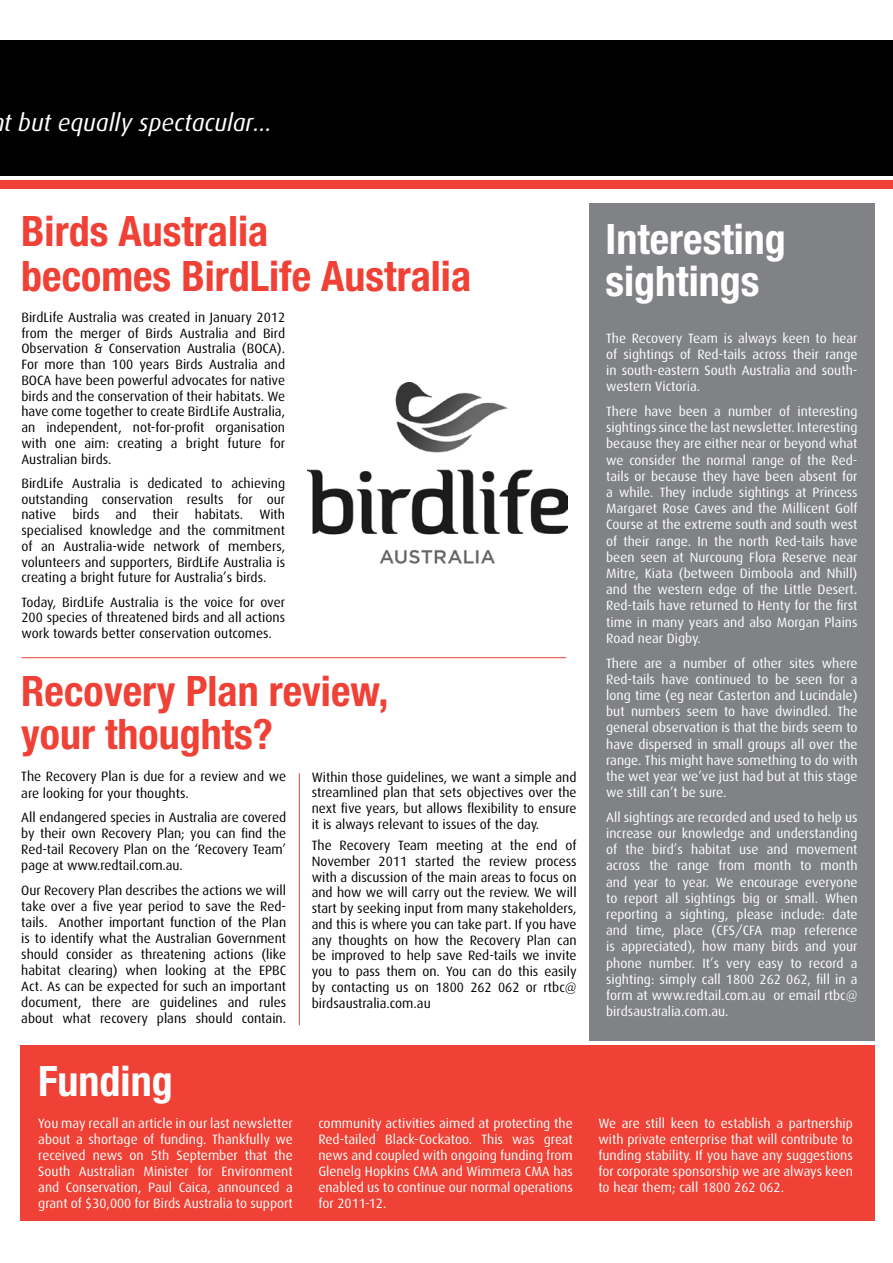
<style>
.page{position:relative;width:893px;height:1263px;background:#fff}
.page>*{position:absolute;margin:0;border:0;box-sizing:border-box;transform-origin:0 0}
.t1{font:700 condensed 42px/43.5px "Helvetica Neue";color:#ef4135}
.t2{font:700 condensed 42px/42px "Helvetica Neue";color:#fff}
.t3{font:italic 24px "Dax";color:#fff}
.t4{font:13.5px/16.2px "Dax";color:#fff;text-align:justify}
.t5{font:13.5px/15.8px "Dax";color:#000;text-align:justify}
</style>
<div class="page">
<div style="left:20px;top:1045px;width:854px;height:176px;background:#ef4135"></div>
<div style="left:0;top:40px;width:893px;height:136px;background:#000"></div>
<div style="left:0;top:180px;width:893px;height:9px;background:#ef4135"></div>
<hr style="left:21px;top:657px;width:545px;height:1px;background:#ef4135">
<hr style="left:299px;top:773px;width:1px;height:252px;background:#ef4135">
<img style="left:307px;top:383px;width:260px;height:181px">
<div style="left:589px;top:203px;width:285px;height:837px;background:#808285"></div>
<h2 class="t3" style="left:4px;top:110px;width:269px">t but equally spectacular…</h2>
<h1 class="t1" style="left:21px;top:208px;width:451px;line-height:45px">Birds Australia<br>becomes BirdLife Australia</h1>
<p class="t5" style="left:21px;top:309px;width:265px">BirdLife Australia was created in January 2012 from the merger of Birds Australia and Bird Observation &amp; Conservation Australia (BOCA).<br>For more than 100 years Birds Australia and BOCA have been powerful advocates for native birds and the conservation of their habitats. We have come together to create BirdLife Australia, an independent, not-for-profit organisation with one aim: creating a bright future for Australian birds.</p>
<p class="t5" style="left:21px;top:475px;width:265px">BirdLife Australia is dedicated to achieving outstanding conservation results for our native birds and their habitats. With specialised knowledge and the commitment of an Australia-wide network of members, volunteers and supporters, BirdLife Australia is creating a bright future for Australia’s birds.</p>
<p class="t5" style="left:21px;top:594px;width:265px">Today, BirdLife Australia is the voice for over 200 species of threatened birds and all actions work towards better conservation outcomes.</p>
<h1 class="t1" style="left:21px;top:669px;width:369px">Recovery Plan review, your thoughts?</h1>
<p class="t5" style="left:21px;top:769px;width:266px">The Recovery Plan is due for a review and we are looking for your thoughts.</p>
<p class="t5" style="left:21px;top:809px;width:266px">All endangered species in Australia are covered by their own Recovery Plan; you can find the Red-tail Recovery Plan on the ‘Recovery Team’ page at www.redtail.com.au.</p>
<p class="t5" style="left:21px;top:882px;width:266px">Our Recovery Plan describes the actions we will take over a five year period to save the Red&shy;tails. Another important function of the Plan is to identify what the Australian Government should consider as threatening actions (like habitat clearing) when looking at the EPBC Act. As can be expected for such an important document, there are guidelines and rules about what recovery plans should contain.</p>
<h1 class="t2" style="left:38px;top:1060px;width:136px">Funding</h1>
<p class="t5" style="left:312px;top:769px;width:266px">Within those guidelines, we want a simple and streamlined plan that sets objectives over the next five years, but allows flexibility to ensure it is always relevant to issues of the day.</p>
<p class="t5" style="left:312px;top:838px;width:266px">The Recovery Team meeting at the end of November 2011 started the review process with a discussion of the main areas to focus on and how we will carry out the review. We will start by seeking input from many stakeholders, and this is where you can take part. If you have any thoughts on how the Recovery Plan can be improved to help save Red-tails we invite you to pass them on. You can do this easily by contacting us on 1800 262 062 or rtbc@ birdsaustralia.com.au</p>
<h1 class="t2" style="left:605px;top:218px;width:182px">Interesting sightings</h1>
<p class="t4" style="left:606px;top:330px;width:253px">The Recovery Team is always keen to hear of sightings of Red-tails across their range in south-eastern South Australia and south&shy;western Victoria.</p>
<p class="t4" style="left:606px;top:403px;width:253px">There have been a number of interesting sightings since the last newsletter. Interesting because they are either near or beyond what we consider the normal range of the Red&shy;tails or because they have been absent for a while. They include sightings at Princess Margaret Rose Caves and the Millicent Golf Course at the extreme south and south west of their range. In the north Red-tails have been seen at Nurcoung Flora Reserve near Mitre, Kiata (between Dimboola and Nhill) and the western edge of the Little Desert.<br>Red-tails have returned to Henty for the first time in many years and also Morgan Plains Road near Digby.</p>
<p class="t4" style="left:606px;top:655px;width:253px">There are a number of other sites where Red-tails have continued to be seen for a long time (eg near Casterton and Lucindale) but numbers seem to have dwindled. The general observation is that the birds seem to have dispersed in small groups all over the range. This might have something to do with the wet year we’ve just had but at this stage we still can’t be sure.</p>
<p class="t4" style="left:606px;top:809px;width:253px">All sightings are recorded and used to help us increase our knowledge and understanding of the bird’s habitat use and movement across the range from month to month and year to year. We encourage everyone to report all sightings big or small. When reporting a sighting, please include: date and time, place (CFS/CFA map reference is appreciated), how many birds and your phone number. It’s very easy to record a sighting: simply call 1800 262 062, fill in a form at www.redtail.com.au or email rtbc@ birdsaustralia.com.au.</p>
<p class="t4" style="left:38px;top:1115px;width:256px">You may recall an article in our last newsletter about a shortage of funding. Thankfully we received news on 5th September that the South Australian Minister for Environment and Conservation, Paul Caica, announced a grant of $30,000 for Birds Australia to support</p>
<p class="t4" style="left:318px;top:1115px;width:256px">community activities aimed at protecting the Red-tailed Black-Cockatoo. This was great news and coupled with ongoing funding from Glenelg Hopkins CMA and Wimmera CMA has enabled us to continue our normal operations for 2011-12.</p>
<p class="t4" style="left:598px;top:1115px;width:256px">We are still keen to establish a partnership with private enterprise that will contribute to funding stability. If you have any suggestions for corporate sponsorship we are always keen to hear them; call 1800 262 062.</p>
</div>
